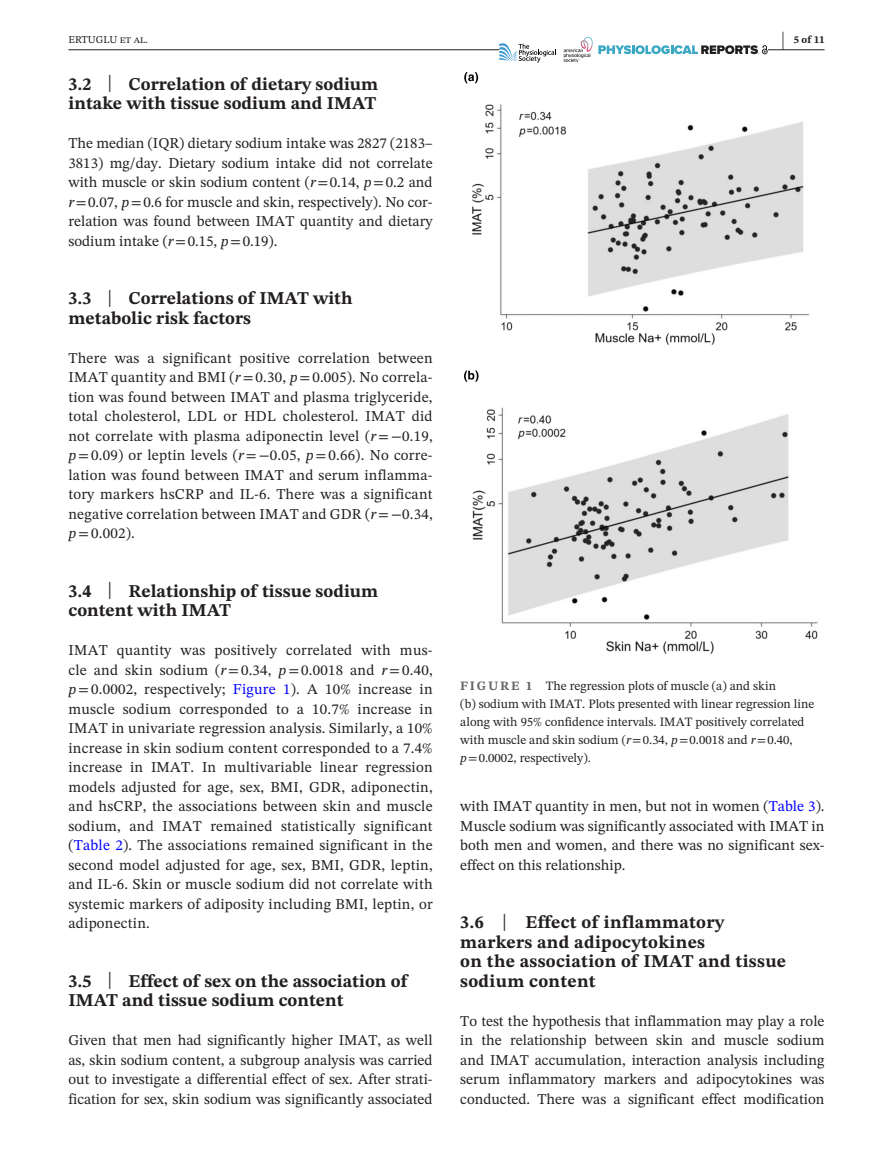
<style>
.page{position:relative;width:893px;height:1174px;background:#fff}
.page>*{position:absolute;margin:0;border:0;box-sizing:border-box;transform-origin:0 0}
.t1{font:700 21px "STIX Two Text";color:#231f20;scale:.42 1}
.t2{font:700 18px/19.5px "STIX Two Text";color:#231f20}
.t3{font:15px/19.5px "STIX Two Text";color:#231f20;text-align:justify}
.t4{font:12.75px/18px "STIX Two Text";color:#231f20}
.t5{font:10.5px "STIX Two Text";color:#231f20}
.t6{font:700 10.5px "STIX Two Text";color:#231f20}
.s1{font-weight:400;font-size:23.7px}
.s2{font-style:italic}
.s3{font-family:"STIX"}
.s4{color:#00f}
.s5{font-weight:700;color:#636366}
</style>
<div class="page">
<hr style="left:68px;top:49px;width:756px;height:1px;background:#231f20">
<div style="left:499px;top:37px;width:268px;height:25px;background:#fff"></div>
<svg style="left:598px;top:45px;width:169px;height:10px"></svg>
<svg style="left:499px;top:43px;width:57px;height:19px"></svg>
<img style="left:583px;top:37px;width:10px;height:14px">
<svg style="left:564px;top:40px;width:26px;height:22px"></svg>
<img style="left:464px;top:72px;width:354px;height:582px">
<h1 class="t1" style="left:782px;top:24px;width:8px">|</h1>
<p class="t5" style="left:68px;top:32px;width:81px">ERTUGLU et al.</p>
<p class="t6" style="left:794px;top:32px;width:32px">5 of 11</p>
<p class="t2" style="left:68px;top:74px;width:311px">3.2 <span class="s1">|</span> Correlation of dietary sodium intake with tissue sodium and IMAT</p>
<p class="t3" style="left:68px;top:133px;width:366px">The median (IQR) dietary sodium intake was 2827 (2183– 3813) mg/day. Dietary sodium intake did not correlate with muscle or skin sodium content (<span class="s2">r</span><span class="s3">=</span>0.14, <span class="s2">p</span><span class="s3">=</span>0.2 and <span class="s2">r</span><span class="s3">=</span>0.07, <span class="s2">p</span><span class="s3">=</span>0.6 for muscle and skin, respectively). No cor&shy;relation was found between IMAT quantity and dietary sodium intake (<span class="s2">r</span><span class="s3">=</span>0.15, <span class="s2">p</span><span class="s3">=</span>0.19).</p>
<p class="t2" style="left:68px;top:289px;width:286px">3.3 <span class="s1">|</span> Correlations of IMAT with metabolic risk factors</p>
<p class="t3" style="left:68px;top:348px;width:366px">There was a significant positive correlation between IMAT quantity and BMI (<span class="s2">r</span><span class="s3">=</span>0.30, <span class="s2">p</span><span class="s3">=</span>0.005). No correla&shy;tion was found between IMAT and plasma triglyceride, total cholesterol, LDL or HDL cholesterol. IMAT did not correlate with plasma adiponectin level (<span class="s2">r</span><span class="s3">=</span> −0.19, <span class="s2">p</span><span class="s3">=</span>0.09) or leptin levels (<span class="s2">r</span><span class="s3">=</span> −0.05, <span class="s2">p</span><span class="s3">=</span>0.66). No corre&shy;lation was found between IMAT and serum inflamma&shy;tory markers hsCRP and IL-6. There was a significant negative correlation between IMAT and GDR (<span class="s2">r</span><span class="s3">=</span> −0.34, <span class="s2">p</span><span class="s3">=</span>0.002).</p>
<p class="t2" style="left:68px;top:581px;width:311px">3.4 <span class="s1">|</span> Relationship of tissue sodium content with IMAT</p>
<p class="t3" style="left:68px;top:640px;width:366px">IMAT quantity was positively correlated with mus&shy;cle and skin sodium (<span class="s2">r</span><span class="s3">=</span>0.34, <span class="s2">p</span><span class="s3">=</span>0.0018 and <span class="s2">r</span><span class="s3">=</span>0.40, <span class="s2">p</span><span class="s3">=</span>0.0002, respectively; <span class="s4">Figure 1</span>). A 10% increase in muscle sodium corresponded to a 10.7% increase in IMAT in univariate regression analysis. Similarly, a 10% increase in skin sodium content corresponded to a 7.4% increase in IMAT. In multivariable linear regression models adjusted for age, sex, BMI, GDR, adiponectin, and hsCRP, the associations between skin and muscle sodium, and IMAT remained statistically significant (<span class="s4">Table 2</span>). The associations remained significant in the second model adjusted for age, sex, BMI, GDR, leptin, and IL-6. Skin or muscle sodium did not correlate with systemic markers of adiposity including BMI, leptin, or adiponectin.</p>
<p class="t2" style="left:68px;top:971px;width:340px">3.5 <span class="s1">|</span> Effect of sex on the association of<br>IMAT and tissue sodium content</p>
<p class="t3" style="left:68px;top:1030px;width:366px">Given that men had significantly higher IMAT, as well as, skin sodium content, a subgroup analysis was carried out to investigate a differential effect of sex. After strati&shy;fication for sex, skin sodium was significantly associated</p>
<p class="t4" style="left:460px;top:676px;width:356px"><span class="s5">FIGURE 1</span> The regression plots of muscle (a) and skin<br>(b) sodium with IMAT. Plots presented with linear regression line along with 95% confidence intervals. IMAT positively correlated with muscle and skin sodium (<span class="s2">r</span><span class="s3">=</span>0.34, <span class="s2">p</span><span class="s3">=</span>0.0018 and <span class="s2">r</span><span class="s3">=</span>0.40, <span class="s2">p</span><span class="s3">=</span>0.0002, respectively).</p>
<p class="t3" style="left:460px;top:796px;width:366px">with IMAT quantity in men, but not in women (<span class="s4">Table 3</span>).<br>Muscle sodium was significantly associated with IMAT in both men and women, and there was no significant sex&shy;effect on this relationship.</p>
<p class="t2" style="left:460px;top:913px;width:327px">3.6 <span class="s1">|</span> Effect of inflammatory markers and adipocytokines<br>on the association of IMAT and tissue sodium content</p>
<p class="t3" style="left:460px;top:1011px;width:366px">To test the hypothesis that inflammation may play a role in the relationship between skin and muscle sodium and IMAT accumulation, interaction analysis including serum inflammatory markers and adipocytokines was conducted. There was a significant effect modification</p>
</div>
